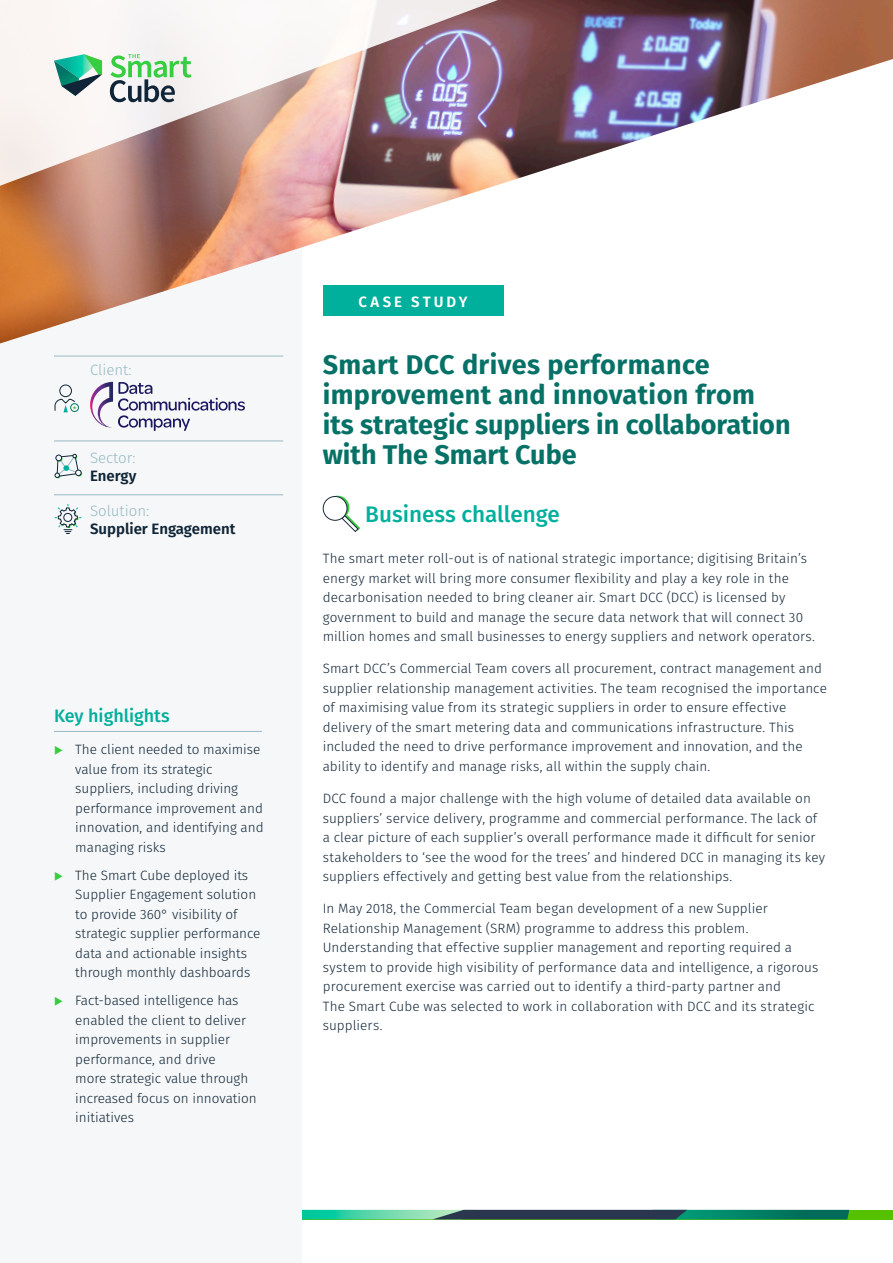
<style>
.page{position:relative;width:893px;height:1263px;background:#fff}
.page>*{position:absolute;margin:0;border:0;box-sizing:border-box;transform-origin:0 0}
.t1{font:700 27px/30px "Fira Sans";color:#067166}
.t2{font:500 22.5px "Fira Sans";color:#00af9c}
.t3{font:500 18px "Fira Sans";color:#00af9c}
.t4{font:600 15px "Fira Sans";color:#102537}
.t5{font:300 15px "Fira Sans";color:#98b9c3}
.t6{font:600 15px "Fira Sans";letter-spacing:.205em;color:#fff}
.t7{font:300 13.5px/19.5px "Fira Sans";letter-spacing:.005em;color:#102537}
.s1{color:#36cd40}
</style>
<div class="page">
<div style="left:54px;top:1210px;width:839px;height:9px;background:#56c100"></div>
<svg style="left:301px;top:1210px;width:548px;height:9px;background:#29776e"></svg>
<div style="left:0;top:0;width:301px;height:1263px;background:#f5f7f8"></div>
<img style="left:0;top:0;width:893px;height:343px">
<svg style="left:326px;top:496px;width:23px;height:23px"></svg>
<svg style="left:341px;top:514px;width:19px;height:18px"></svg>
<div style="left:323px;top:496px;width:24px;height:24px;background:#fff;border-radius:50%"></div>
<div style="left:323px;top:496px;width:24px;height:25px;border:1px solid #1d2938;border-radius:50%"></div>
<div style="left:323px;top:285px;width:180px;height:31px;background:#00af9c"></div>
<img style="left:0;top:0;width:532px;height:191px">
<svg style="left:54px;top:54px;width:48px;height:42px"></svg>
<svg style="left:110px;top:54px;width:81px;height:48px"></svg>
<hr style="left:54px;top:731px;width:208px;height:1px;background:#98b9c3">
<svg style="left:55px;top:504px;width:26px;height:30px"></svg>
<svg style="left:55px;top:454px;width:27px;height:24px"></svg>
<div style="left:70px;top:403px;width:9px;height:9px;border:1px solid #007567;border-radius:50%"></div>
<svg style="left:55px;top:385px;width:22px;height:27px"></svg>
<svg style="left:90px;top:382px;width:155px;height:49px"></svg>
<hr style="left:54px;top:356px;width:229px;height:1px;background:#98b9c3">
<hr style="left:54px;top:441px;width:229px;height:1px;background:#98b9c3">
<hr style="left:54px;top:494px;width:229px;height:1px;background:#98b9c3">
<p class="t5" style="left:90px;top:359px;width:43px">Client:</p>
<p class="t5" style="left:90px;top:448px;width:47px">Sector:</p>
<p class="t4" style="left:90px;top:464px;width:48px">Energy</p>
<p class="t5" style="left:90px;top:501px;width:61px">Solution:</p>
<p class="t4" style="left:90px;top:517px;width:147px">Supplier Engagement</p>
<h3 class="t3" style="left:54px;top:701px;width:117px">Key highlights</h3>
<p class="t7" style="left:75px;top:740px;width:190px;text-indent:-21px"><span class="s1">◆</span> The client needed to maximise value from its strategic suppliers, including driving performance improvement and innovation, and identifying and managing risks</p>
<p class="t7" style="left:75px;top:865px;width:187px;text-indent:-21px"><span class="s1">◆</span> The Smart Cube deployed its<br>Supplier Engagement solution to provide 360° visibility of strategic supplier performance data and actionable insights through monthly dashboards</p>
<p class="t7" style="left:75px;top:991px;width:183px;text-indent:-21px"><span class="s1">◆</span> Fact-based intelligence has enabled the client to deliver improvements in supplier performance, and drive<br>more strategic value through increased focus on innovation initiatives</p>
<p class="t6" style="left:359px;top:289px;width:110px">CASE STUDY</p>
<h1 class="t1" style="left:323px;top:348px;width:469px">Smart DCC drives performance improvement and innovation from its strategic suppliers in collaboration with The Smart Cube</h1>
<h2 class="t2" style="left:365px;top:496px;width:196px">Business challenge</h2>
<p class="t7" style="left:323px;top:549px;width:494px">The smart meter roll-out is of national strategic importance; digitising Britain’s energy market will bring more consumer flexibility and play a key role in the decarbonisation needed to bring cleaner air. Smart DCC (DCC) is licensed by government to build and manage the secure data network that will connect 30 million homes and small businesses to energy suppliers and network operators.</p>
<p class="t7" style="left:323px;top:659px;width:506px">Smart DCC’s Commercial Team covers all procurement, contract management and supplier relationship management activities. The team recognised the importance of maximising value from its strategic suppliers in order to ensure effective delivery of the smart metering data and communications infrastructure. This included the need to drive performance improvement and innovation, and the ability to identify and manage risks, all within the supply chain.</p>
<p class="t7" style="left:323px;top:789px;width:504px">DCC found a major challenge with the high volume of detailed data available on suppliers’ service delivery, programme and commercial performance. The lack of a clear picture of each supplier’s overall performance made it difficult for senior stakeholders to ‘see the wood for the trees’ and hindered DCC in managing its key suppliers effectively and getting best value from the relationships.</p>
<p class="t7" style="left:323px;top:899px;width:497px">In May 2018, the Commercial Team began development of a new Supplier Relationship Management (SRM) programme to address this problem.<br>Understanding that effective supplier management and reporting required a system to provide high visibility of performance data and intelligence, a rigorous procurement exercise was carried out to identify a third-party partner and<br>The Smart Cube was selected to work in collaboration with DCC and its strategic suppliers.</p>
</div>
